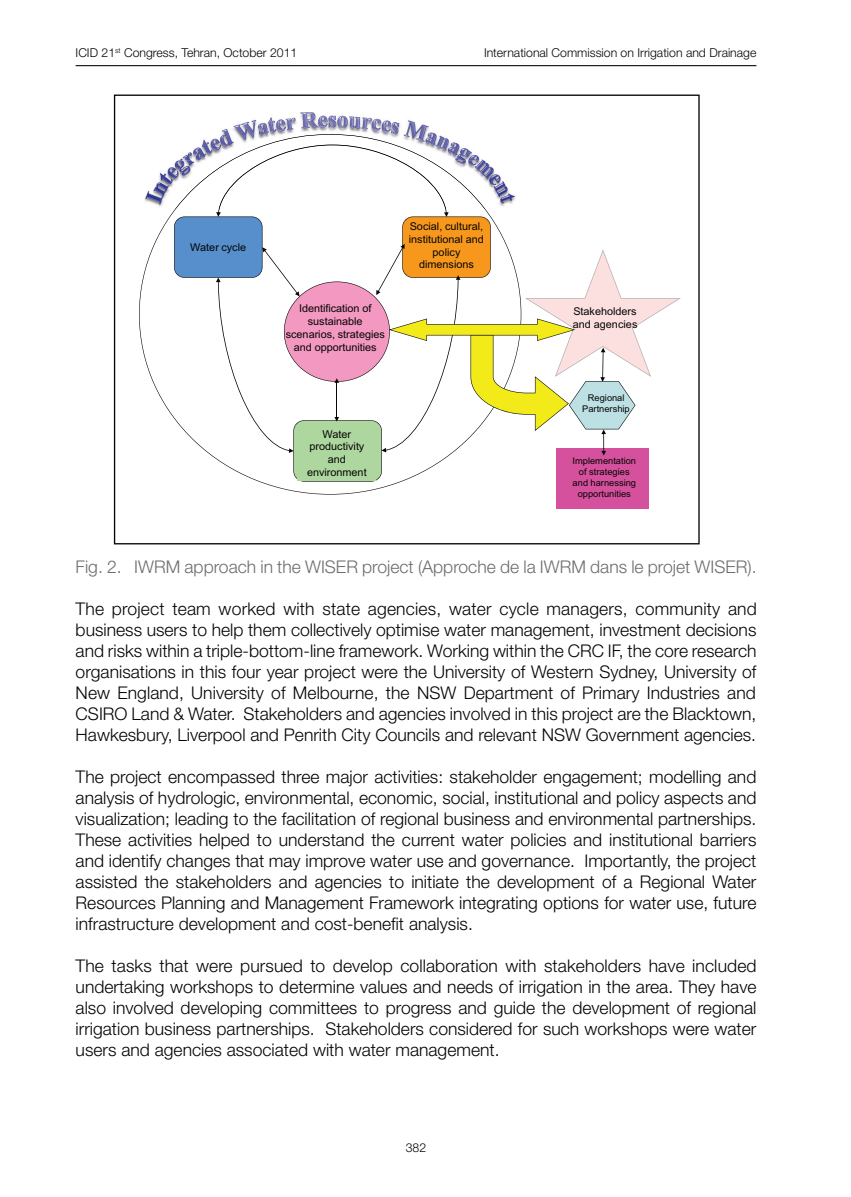
<style>
.page{position:relative;width:851px;height:1197px;background:#fff}
.page>*{position:absolute;margin:0;border:0;box-sizing:border-box;transform-origin:0 0}
.t1{font:300 17.5px/21px "Helvetica Neue";color:#040503;text-align:justify}
.t2{font:300 17.5px "Helvetica Neue";color:#6c6d70}
.t3{font:300 12.25px "Helvetica Neue";color:#040503}
.t4{font:10.67px/12.8px "Arial";color:#050504;text-align:center}
.t5{font:9.28px/11px "Arial";color:#050504;text-align:center}
</style>
<div class="page">
<hr style="left:76px;top:65px;width:680px;height:1px;background:#231f20">
<svg style="left:114px;top:95px;width:585px;height:449px"></svg>
<div style="left:128px;top:102px;width:557px;height:413px;background:#fff"></div>
<div style="left:556px;top:448px;width:92px;height:60px;background:#d5519d"></div>
<img style="left:145px;top:112px;width:314px;height:95px">
<img style="left:213px;top:134px;width:148px;height:11px">
<img style="left:361px;top:137px;width:86px;height:8px">
<svg style="left:174px;top:145px;width:506px;height:337px"></svg>
<p class="t3" style="left:76px;top:45px;width:223px">ICID 21<sup>st</sup> Congress, Tehran, October 2011</p>
<p class="t3" style="left:484px;top:45px;width:274px">International Commission on Irrigation and Drainage</p>
<p class="t4" style="left:190px;top:241px;width:57px">Water cycle</p>
<p class="t4" style="left:286px;top:302px;width:101px">Identification of sustainable scenarios, strategies and opportunities</p>
<p class="t4" style="left:409px;top:220px;width:77px">Social, cultural, institutional and policy dimensions</p>
<p class="t4" style="left:307px;top:428px;width:61px">Water productivity and environment</p>
<p class="t4" style="left:572px;top:305px;width:66px;text-align:left">Stakeholders and agencies</p>
<p class="t5" style="left:582px;top:392px;width:49px">Regional<br>Partnership</p>
<p class="t5" style="left:572px;top:455px;width:65px">Implementation of strategies and harnessing opportunities</p>
<p class="t2" style="left:76px;top:556px;width:682px">Fig. 2. IWRM approach in the WISER project (Approche de la IWRM dans le projet WISER).</p>
<p class="t1" style="left:76px;top:598px;width:682px">The project team worked with state agencies, water cycle managers, community and business users to help them collectively optimise water management, investment decisions and risks within a triple-bottom-line framework. Working within the CRC IF, the core research organisations in this four year project were the University of Western Sydney, University of New England, University of Melbourne, the NSW Department of Primary Industries and CSIRO Land &amp; Water. Stakeholders and agencies involved in this project are the Blacktown, Hawkesbury, Liverpool and Penrith City Councils and relevant NSW Government agencies.</p>
<p class="t1" style="left:76px;top:766px;width:682px">The project encompassed three major activities: stakeholder engagement; modelling and analysis of hydrologic, environmental, economic, social, institutional and policy aspects and visualization; leading to the facilitation of regional business and environmental partnerships.<br>These activities helped to understand the current water policies and institutional barriers and identify changes that may improve water use and governance. Importantly, the project assisted the stakeholders and agencies to initiate the development of a Regional Water Resources Planning and Management Framework integrating options for water use, future infrastructure development and cost-benefit analysis.</p>
<p class="t1" style="left:76px;top:955px;width:682px">The tasks that were pursued to develop collaboration with stakeholders have included undertaking workshops to determine values and needs of irrigation in the area. They have also involved developing committees to progress and guide the development of regional irrigation business partnerships. Stakeholders considered for such workshops were water users and agencies associated with water management.</p>
<p class="t3" style="left:406px;top:1141px;width:22px">382</p>
</div>
